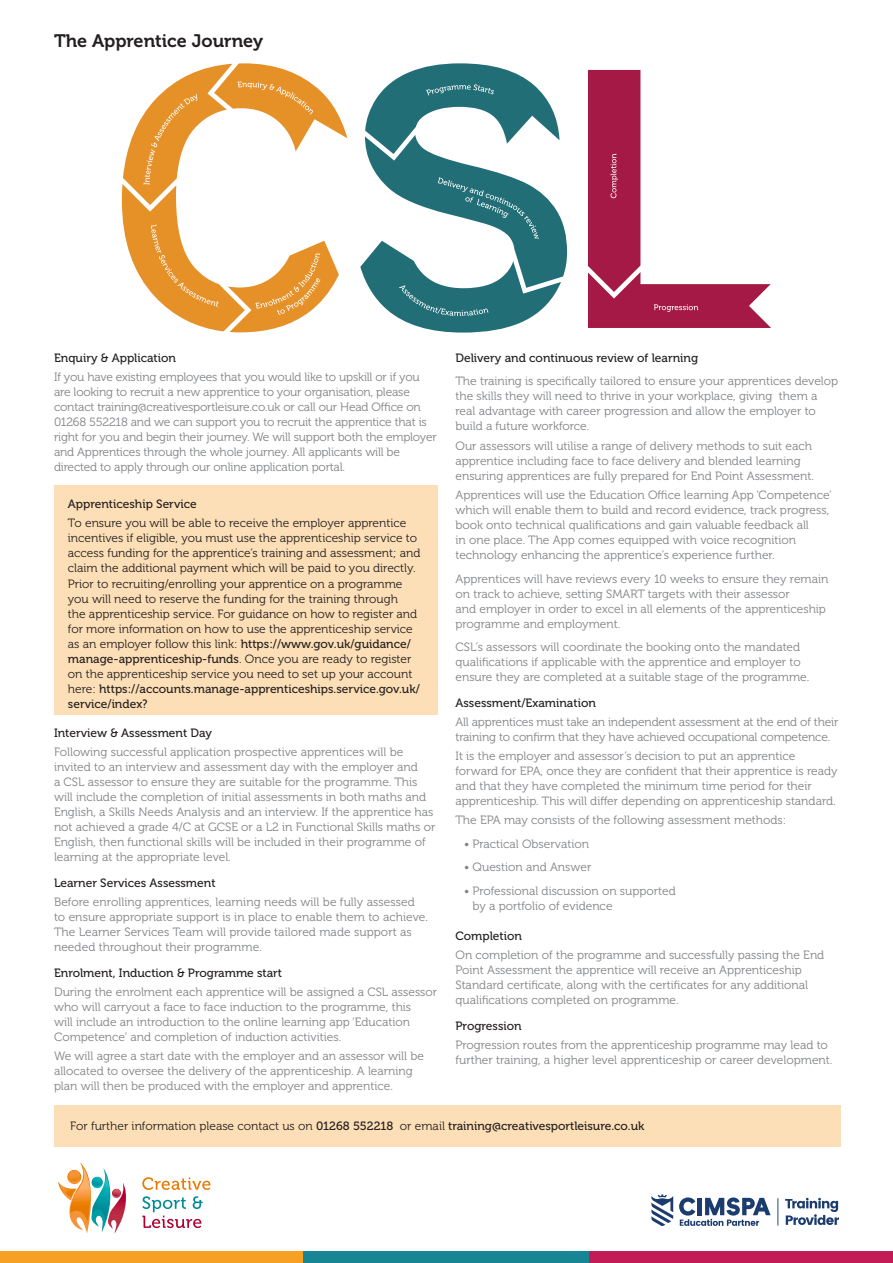
<style>
.page{position:relative;width:893px;height:1263px;background:#fff}
.page>*{position:absolute;margin:0;border:0;box-sizing:border-box;transform-origin:0 0}
.t1{font:18px "Museo 700";color:#231f20}
.t2{font:12px/15px "Museo 300";color:#808285}
.t3{font:12px/15px "Museo 300";color:#231f20}
.t4{font:12px "Museo 500";color:#231f20}
.s1{font-family:"Museo 500"}
.s2{font-family:"Museo 300"}
</style>
<div class="page">
<div style="left:54px;top:1105px;width:786px;height:42px;background:#fddfb7"></div>
<div style="left:54px;top:486px;width:383px;height:229px;background:#fddfb7"></div>
<svg style="left:122px;top:63px;width:225px;height:269px"></svg>
<svg style="left:360px;top:63px;width:207px;height:270px"></svg>
<svg style="left:588px;top:70px;width:183px;height:258px"></svg>
<svg style="left:651px;top:1194px;width:22px;height:32px"></svg>
<svg style="left:679px;top:1197px;width:92px;height:29px"></svg>
<svg style="left:785px;top:1198px;width:54px;height:27px"></svg>
<svg style="left:777px;top:1198px;width:1px;height:27px"></svg>
<svg style="left:142px;top:1177px;width:68px;height:13px"></svg>
<svg style="left:142px;top:1196px;width:61px;height:32px"></svg>
<svg style="left:58px;top:1162px;width:68px;height:71px"></svg>
<div style="left:0;top:1251px;width:304px;height:12px;background:#f6a124"></div>
<div style="left:303px;top:1251px;width:287px;height:12px;background:#188595"></div>
<div style="left:589px;top:1251px;width:304px;height:12px;background:#c31b56"></div>
<p class="t1" style="left:54px;top:31px;width:211px">The Apprentice Journey</p>
<p class="t4" style="left:54px;top:351px;width:124px">Enquiry &amp; Application</p>
<p class="t2" style="left:54px;top:370px;width:384px">If you have existing employees that you would like to upskill or if you are looking to recruit a new apprentice to your organisation, please contact training@creativesportleisure.co.uk or call our Head Office on 01268 552218 and we can support you to recruit the apprentice that is right for you and begin their journey. We will support both the employer and Apprentices through the whole journey. All applicants will be directed to apply through our online application portal.</p>
<p class="t4" style="left:68px;top:497px;width:130px">Apprenticeship Service</p>
<p class="t3" style="left:68px;top:516px;width:354px">To ensure you will be able to receive the employer apprentice incentives if eligible, you must use the apprenticeship service to access funding for the apprentice’s training and assessment; and claim the additional payment which will be paid to you directly.<br>Prior to recruiting/enrolling your apprentice on a programme you will need to reserve the funding for the training through<br>the apprenticeship service. For guidance on how to register and for more information on how to use the apprenticeship service as an employer follow this link: <span class="s1">https://www.gov.uk/guidance/ manage-apprenticeship-funds</span>. Once you are ready to register on the apprenticeship service you need to set up your account here: <span class="s1">https://accounts.manage-apprenticeships.service.gov.uk/ service/index?</span></p>
<p class="t4" style="left:54px;top:726px;width:160px">Interview &amp; Assessment Day</p>
<p class="t2" style="left:54px;top:745px;width:383px">Following successful application prospective apprentices will be invited to an interview and assessment day with the employer and<br>a CSL assessor to ensure they are suitable for the programme. This will include the completion of initial assessments in both maths and English, a Skills Needs Analysis and an interview. If the apprentice has not achieved a grade 4/C at GCSE or a L2 in Functional Skills maths or English, then functional skills will be included in their programme of learning at the appropriate level.</p>
<p class="t4" style="left:54px;top:876px;width:163px">Learner Services Assessment</p>
<p class="t2" style="left:54px;top:895px;width:376px">Before enrolling apprentices, learning needs will be fully assessed to ensure appropriate support is in place to enable them to achieve.<br>The Learner Services Team will provide tailored made support as needed throughout their programme.</p>
<p class="t4" style="left:54px;top:966px;width:230px">Enrolment, Induction &amp; Programme start</p>
<p class="t2" style="left:54px;top:984px;width:385px">During the enrolment each apprentice will be assigned a CSL assessor who will carryout a face to face induction to the programme, this<br>will include an introduction to the online learning app ‘Education Competence’ and completion of induction activities.</p>
<p class="t2" style="left:54px;top:1049px;width:371px">We will agree a start date with the employer and an assessor will be allocated to oversee the delivery of the apprenticeship. A learning plan will then be produced with the employer and apprentice.</p>
<p class="t4" style="left:455px;top:351px;width:244px">Delivery and continuous review of learning</p>
<p class="t2" style="left:455px;top:374px;width:384px">The training is specifically tailored to ensure your apprentices develop the skills they will need to thrive in your workplace, giving them a real advantage with career progression and allow the employer to build a future workforce.</p>
<p class="t2" style="left:455px;top:438px;width:360px">Our assessors will utilise a range of delivery methods to suit each apprentice including face to face delivery and blended learning ensuring apprentices are fully prepared for End Point Assessment.</p>
<p class="t2" style="left:455px;top:488px;width:378px">Apprentices will use the Education Office learning App ‘Competence’ which will enable them to build and record evidence, track progress, book onto technical qualifications and gain valuable feedback all<br>in one place. The App comes equipped with voice recognition technology enhancing the apprentice’s experience further.</p>
<p class="t2" style="left:455px;top:571px;width:374px">Apprentices will have reviews every 10 weeks to ensure they remain on track to achieve, setting SMART targets with their assessor<br>and employer in order to excel in all elements of the apprenticeship programme and employment.</p>
<p class="t2" style="left:455px;top:640px;width:355px">CSL’s assessors will coordinate the booking onto the mandated qualifications if applicable with the apprentice and employer to ensure they are completed at a suitable stage of the programme.</p>
<p class="t4" style="left:455px;top:696px;width:142px">Assessment/Examination</p>
<p class="t2" style="left:455px;top:714px;width:384px">All apprentices must take an independent assessment at the end of their training to confirm that they have achieved occupational competence.</p>
<p class="t2" style="left:455px;top:749px;width:384px">It is the employer and assessor’s decision to put an apprentice forward for EPA, once they are confident that their apprentice is ready and that they have completed the minimum time period for their apprenticeship. This will differ depending on apprenticeship standard.</p>
<p class="t2" style="left:455px;top:813px;width:332px">The EPA may consists of the following assessment methods:</p>
<p class="t2" style="left:464px;top:836px;width:127px">• Practical Observation</p>
<p class="t2" style="left:464px;top:860px;width:129px">• Question and Answer</p>
<p class="t2" style="left:472px;top:883px;width:205px;text-indent:-9px">• Professional discussion on supported by a portfolio of evidence</p>
<p class="t4" style="left:455px;top:929px;width:68px">Completion</p>
<p class="t2" style="left:455px;top:948px;width:370px">On completion of the programme and successfully passing the End Point Assessment the apprentice will receive an Apprenticeship Standard certificate, along with the certificates for any additional qualifications completed on programme.</p>
<p class="t4" style="left:455px;top:1019px;width:68px">Progression</p>
<p class="t2" style="left:455px;top:1038px;width:378px">Progression routes from the apprenticeship programme may lead to further training, a higher level apprenticeship or career development.</p>
<p class="t4" style="left:70px;top:1119px;width:576px"><span class="s2">For further information please contact us on</span> 01268 552218 <span class="s2">or email</span> training@creativesportleisure.co.uk</p>
</div>
